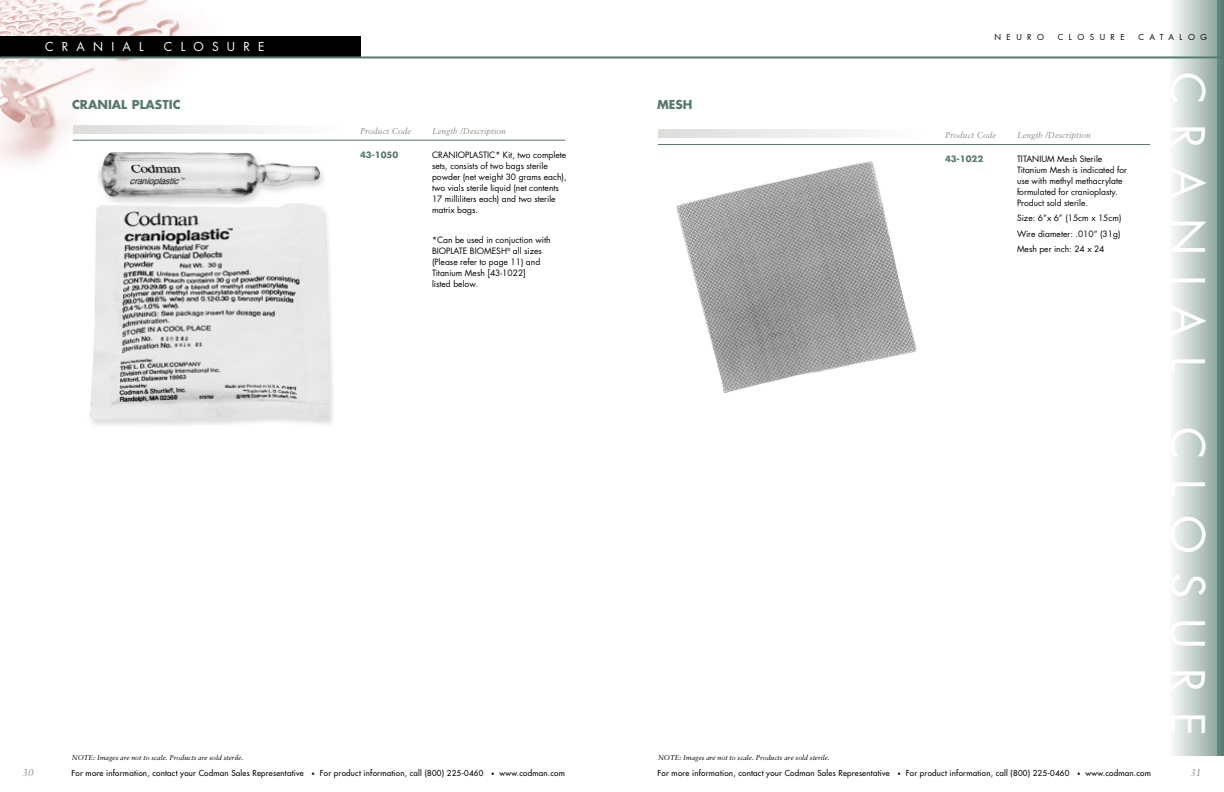
<style>
.page{position:relative;width:1224px;height:792px;background:#fff}
.page>*{position:absolute;margin:0;border:0;box-sizing:border-box;transform-origin:0 0}
.t1{font:45px "Futura";letter-spacing:.43em;color:#fff}
.t2{font:700 12px "Futura";color:#577a70}
.t3{font:12px "Futura";letter-spacing:.685em;color:#fff}
.t4{font:italic 10px "Sabon";color:#8e8c83}
.t5{font:8.5px/11px "Futura";color:#000}
.t6{font:italic 8.5px "Sabon";color:#8e8c83}
.t7{font:700 8.5px "Futura";color:#577a70}
.t8{font:8px "Futura";letter-spacing:.03em;color:#000}
.t9{font:8px "Futura";letter-spacing:.685em;color:#000}
.t10{font:italic 7px "Sabon";color:#000}
.s1{font-size:6px}
</style>
<div class="page">
<img style="left:676px;top:161px;width:241px;height:232px">
<hr style="left:1170px;top:0;width:2px;height:756px;background:#f9fafa">
<hr style="left:1172px;top:0;width:2px;height:756px;background:#f3f6f5">
<hr style="left:1174px;top:0;width:2px;height:756px;background:#edf1f0">
<hr style="left:1176px;top:0;width:2px;height:756px;background:#e7eceb">
<hr style="left:1178px;top:0;width:2px;height:756px;background:#e1e7e6">
<hr style="left:1180px;top:0;width:2px;height:756px;background:#dbe2e0">
<hr style="left:1182px;top:0;width:2px;height:756px;background:#d5dedb">
<hr style="left:1184px;top:0;width:2px;height:756px;background:#cfd9d6">
<hr style="left:1186px;top:0;width:2px;height:756px;background:#c9d4d1">
<hr style="left:1188px;top:0;width:2px;height:756px;background:#c3d0cc">
<hr style="left:1190px;top:0;width:2px;height:756px;background:#bdcbc7">
<hr style="left:1192px;top:0;width:2px;height:756px;background:#b7c6c2">
<hr style="left:1194px;top:0;width:2px;height:756px;background:#b1c1bd">
<hr style="left:1196px;top:0;width:2px;height:756px;background:#abbdb8">
<hr style="left:1198px;top:0;width:2px;height:756px;background:#a5b8b3">
<hr style="left:1200px;top:0;width:2px;height:756px;background:#9fb3ae">
<hr style="left:1202px;top:0;width:2px;height:756px;background:#99aea9">
<hr style="left:1204px;top:0;width:2px;height:756px;background:#93aaa3">
<hr style="left:1206px;top:0;width:2px;height:756px;background:#8da59e">
<hr style="left:1208px;top:0;width:2px;height:756px;background:#87a099">
<hr style="left:1210px;top:0;width:2px;height:756px;background:#819b94">
<hr style="left:1212px;top:0;width:2px;height:756px;background:#7b978f">
<hr style="left:1214px;top:0;width:2px;height:756px;background:#75928a">
<hr style="left:1215px;top:0;width:2px;height:756px;background:#718f87">
<hr style="left:1217px;top:0;width:2px;height:756px;background:#6b8a82">
<hr style="left:1219px;top:0;width:2px;height:756px;background:#65857c">
<hr style="left:1221px;top:0;width:2px;height:756px;background:#5f8177">
<hr style="left:1223px;top:0;width:1px;height:756px;background:#5a7c72">
<hr style="left:612px;top:56px;width:612px;height:2px;background:#577a70">
<hr style="left:658px;top:144px;width:492px;height:1px;background:#577a70">
<svg style="left:667px;top:130px;width:2px;height:8px"></svg>
<svg style="left:682px;top:130px;width:2px;height:8px"></svg>
<svg style="left:704px;top:130px;width:2px;height:8px"></svg>
<svg style="left:719px;top:130px;width:2px;height:8px"></svg>
<svg style="left:741px;top:130px;width:2px;height:8px"></svg>
<svg style="left:756px;top:130px;width:2px;height:8px"></svg>
<svg style="left:778px;top:130px;width:2px;height:8px"></svg>
<svg style="left:793px;top:130px;width:2px;height:8px"></svg>
<svg style="left:815px;top:130px;width:2px;height:8px"></svg>
<svg style="left:830px;top:130px;width:2px;height:8px"></svg>
<svg style="left:852px;top:130px;width:2px;height:8px"></svg>
<img style="left:0;top:0;width:316px;height:163px">
<div style="left:0;top:36px;width:361px;height:22px;background:#000"></div>
<hr style="left:0;top:56px;width:612px;height:2px;background:#577a70">
<hr style="left:73px;top:140px;width:492px;height:1px;background:#577a70">
<svg style="left:82px;top:125px;width:2px;height:9px"></svg>
<svg style="left:97px;top:125px;width:2px;height:9px"></svg>
<svg style="left:119px;top:125px;width:2px;height:9px"></svg>
<svg style="left:134px;top:125px;width:2px;height:9px"></svg>
<svg style="left:156px;top:125px;width:2px;height:9px"></svg>
<svg style="left:171px;top:125px;width:2px;height:9px"></svg>
<svg style="left:193px;top:125px;width:2px;height:9px"></svg>
<svg style="left:208px;top:125px;width:2px;height:9px"></svg>
<svg style="left:230px;top:125px;width:2px;height:9px"></svg>
<svg style="left:245px;top:125px;width:2px;height:9px"></svg>
<svg style="left:267px;top:125px;width:2px;height:9px"></svg>
<svg style="left:282px;top:125px;width:2px;height:9px"></svg>
<svg style="left:304px;top:125px;width:2px;height:9px"></svg>
<img style="left:68px;top:144px;width:265px;height:281px">
<h2 class="t3" style="left:45px;top:41px;width:100px">CRANIAL</h2>
<h2 class="t3" style="left:164px;top:41px;width:102px">CLOSURE</h2>
<p class="t9" style="left:994px;top:33px;width:51px">NEURO</p>
<p class="t9" style="left:1058px;top:33px;width:69px">CLOSURE</p>
<p class="t9" style="left:1138px;top:33px;width:70px">CATALOG</p>
<h2 class="t2" style="left:72px;top:99px;width:110px">CRANIAL PLASTIC</h2>
<p class="t6" style="left:360px;top:127px;width:53px">Product Code</p>
<p class="t6" style="left:432px;top:127px;width:75px">Length /Description</p>
<p class="t7" style="left:360px;top:150px;width:40px">43-1050</p>
<p class="t5" style="left:432px;top:150px;width:136px">CRANIOPLASTIC* Kit, two complete sets, consists of two bags sterile powder (net weight 30 grams each), two vials sterile liquid (net contents<br>17 milliliters each) and two sterile matrix bags.</p>
<p class="t5" style="left:432px;top:235px;width:120px">*Can be used in conjuction with<br>BIOPLATE BIOMESH<sup>®</sup> all sizes (Please refer to page 11) and<br>Titanium Mesh [43-1022]<br>listed below.</p>
<h2 class="t2" style="left:657px;top:99px;width:37px">MESH</h2>
<p class="t6" style="left:945px;top:131px;width:53px">Product Code</p>
<p class="t6" style="left:1017px;top:131px;width:75px">Length /Description</p>
<p class="t7" style="left:945px;top:155px;width:40px">43-1022</p>
<p class="t5" style="left:1017px;top:154px;width:112px">TITANIUM Mesh Sterile<br>Titanium Mesh is indicated for use with methyl methacrylate formulated for cranioplasty.<br>Product sold sterile.</p>
<p class="t5" style="left:1017px;top:211px;width:106px;line-height:15.3px">Size: 6”x 6” (15cm x 15cm)<br>Wire diameter: .010” (31g)<br>Mesh per inch: 24 x 24</p>
<h1 class="t1" style="left:1208px;top:72px;width:665px;rotate:90deg">CRANIAL CLOSURE</h1>
<p class="t10" style="left:72px;top:755px;width:173px">NOTE: Images are not to scale. Products are sold sterile.</p>
<p class="t10" style="left:658px;top:755px;width:173px">NOTE: Images are not to scale. Products are sold sterile.</p>
<p class="t4" style="left:23px;top:768px;width:13px">30</p>
<p class="t8" style="left:72px;top:769px;width:495px">For more information, contact your Codman Sales Representative <span class="s1">•</span> For product information, call (800) 225-0460 <span class="s1">•</span> www.codman.com</p>
<p class="t8" style="left:658px;top:769px;width:495px">For more information, contact your Codman Sales Representative <span class="s1">•</span> For product information, call (800) 225-0460 <span class="s1">•</span> www.codman.com</p>
<p class="t4" style="left:1190px;top:769px;width:13px">31</p>
</div>
